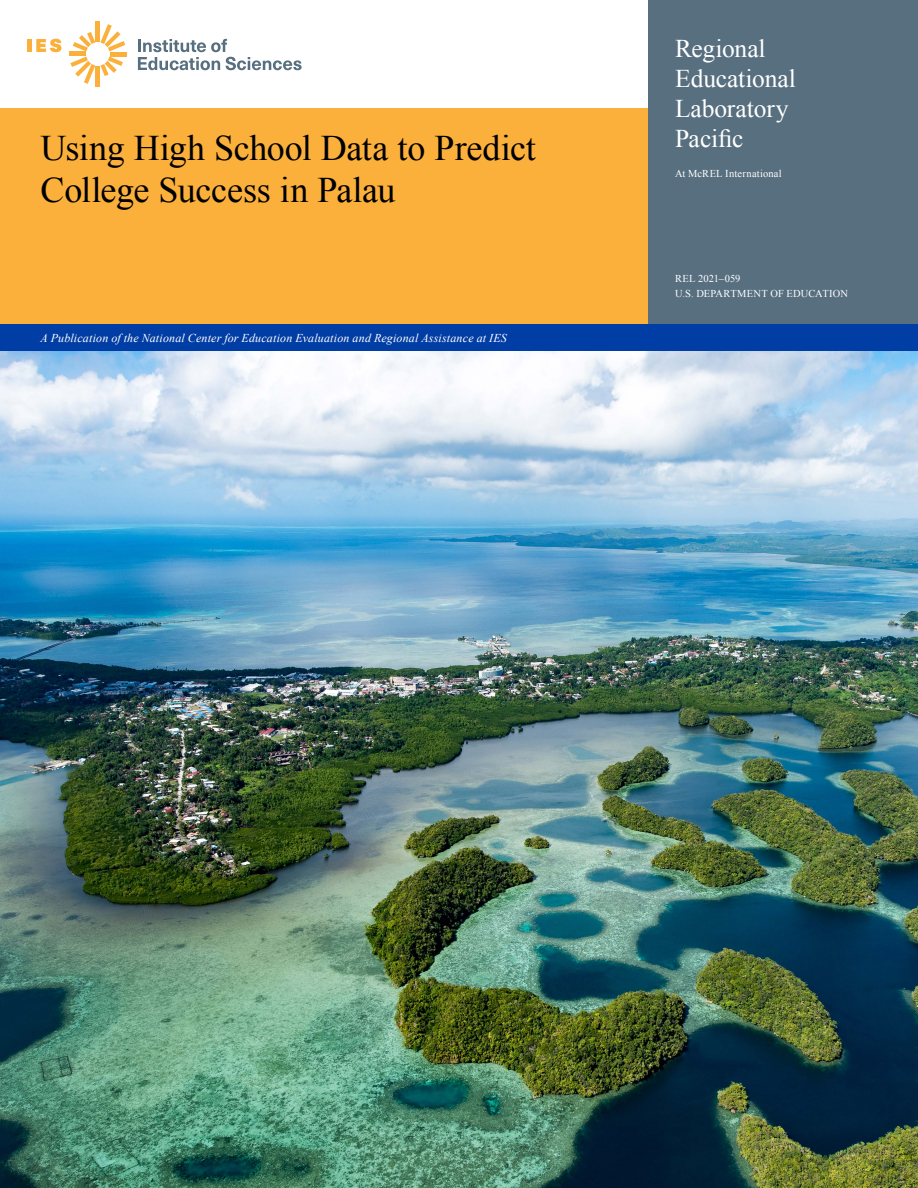
<style>
.page{position:relative;width:918px;height:1188px;background:#fff}
.page>*{position:absolute;margin:0;border:0;box-sizing:border-box;transform-origin:0 0}
.t1{font:36px/42px "Times New Roman";letter-spacing:-.01em;color:#000}
.t2{font:25.5px/30px "Times New Roman";letter-spacing:-.005em;color:#fff}
.t3{font:italic 12px "Times New Roman";letter-spacing:.015em;color:#fff}
.t4{font:10.5px "Times New Roman";letter-spacing:.015em;color:#fff}
</style>
<div class="page">
<div style="left:0;top:324px;width:918px;height:27px;background:#003da5"></div>
<img style="left:31px;top:21px;width:268px;height:66px">
<svg style="left:36px;top:39px;width:25px;height:13px"></svg>
<hr style="left:96px;top:22px;width:4px;height:20px;background:#fbb03b">
<hr style="left:69px;top:52px;width:17px;height:4px;background:#fbb03b">
<hr style="left:96px;top:66px;width:4px;height:20px;background:#fbb03b">
<svg style="left:70px;top:57px;width:53px;height:27px"></svg>
<hr style="left:110px;top:52px;width:17px;height:4px;background:#fbb03b">
<svg style="left:73px;top:24px;width:52px;height:27px"></svg>
<hr style="left:27px;top:39px;width:4px;height:13px;background:#fbb03b">
<svg style="left:138px;top:39px;width:164px;height:31px"></svg>
<img style="left:0;top:351px;width:918px;height:837px">
<div style="left:648px;top:0;width:270px;height:324px;background:#576f7f"></div>
<div style="left:0;top:108px;width:648px;height:216px;background:#fbb03b"></div>
<h1 class="t1" style="left:40px;top:126px;width:497px">Using High School Data to Predict<br>College Success in Palau</h1>
<p class="t3" style="left:40px;top:329px;width:468px">A Publication of the National Center for Education Evaluation and Regional Assistance at IES</p>
<p class="t2" style="left:675px;top:33px;width:122px">Regional<br>Educational<br>Laboratory<br>Pacific</p>
<p class="t4" style="left:675px;top:166px;width:108px">At McREL International</p>
<p class="t4" style="left:675px;top:271px;width:67px">REL 2021–059</p>
<p class="t4" style="left:675px;top:286px;width:174px">U.S. DEPARTMENT OF EDUCATION</p>
</div>
